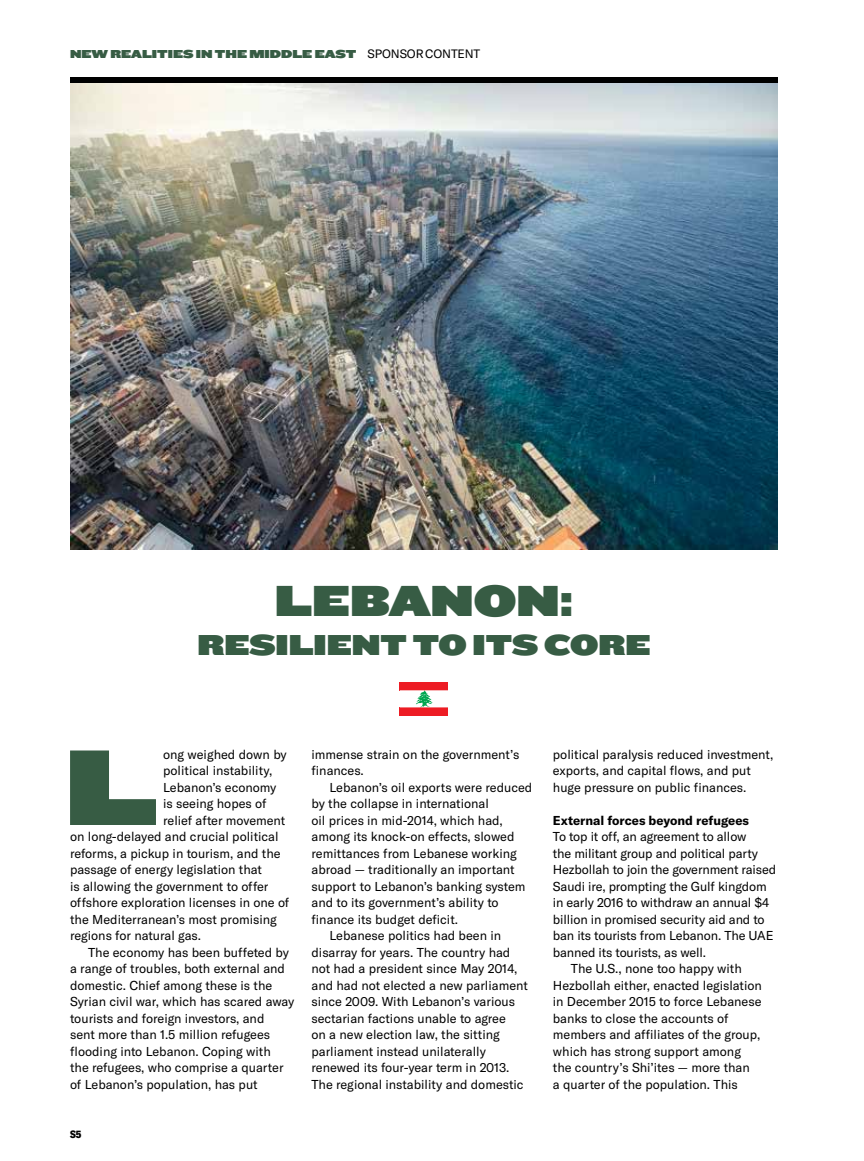
<style>
.page{position:relative;width:864px;height:1161px;background:#fff}
.page>*{position:absolute;margin:0;border:0;box-sizing:border-box;transform-origin:0 0}
.t1{font:111.9px "Knockout HTF94 Ultmt Sumo";color:#375c44}
.t2{font:45.15px "Knockout HTF94 Ultmt Sumo";color:#375c44}
.t3{font:30px "Knockout HTF94 Ultmt Sumo";color:#375c44}
.t4{font:12.75px/16.5px "GT America";color:#000}
.t5{font:700 12.75px "GT America";color:#000}
.t6{font:12px "Knockout HTF94 Ultmt Sumo";color:#375c44}
.t7{font:12px "GT America";letter-spacing:-.01em;color:#000}
.t8{font:900 condensed 10.5px "GT America";color:#000}
</style>
<div class="page">
<img style="left:70px;top:82px;width:708px;height:467px">
<div style="left:400px;top:682px;width:48px;height:8px;background:#ed1c24"></div>
<div style="left:400px;top:707px;width:48px;height:9px;background:#ed1c24"></div>
<svg style="left:400px;top:690px;width:48px;height:17px"></svg>
<div style="left:70px;top:77px;width:708px;height:5px;background:#000"></div>
<p class="t6" style="left:70px;top:47px;width:288px">NEW REALITIES IN THE MIDDLE EAST</p>
<p class="t7" style="left:368px;top:47px;width:114px">SPONSOR CONTENT</p>
<h2 class="t2" style="left:275px;top:575px;width:299px">LEBANON:</h2>
<h3 class="t3" style="left:198px;top:628px;width:454px">RESILIENT TO ITS CORE</h3>
<h1 class="t1" style="left:65px;top:724px;width:94px">L</h1>
<p class="t4" style="left:163px;top:746px;width:125px">ong weighed down by</p>
<p class="t4" style="left:163px;top:763px;width:111px">political instability,</p>
<p class="t4" style="left:163px;top:779px;width:115px">Lebanon’s economy</p>
<p class="t4" style="left:163px;top:796px;width:105px">is seeing hopes of</p>
<p class="t4" style="left:163px;top:812px;width:124px">relief after movement</p>
<p class="t4" style="left:70px;top:829px;width:210px">on long-delayed and crucial political</p>
<p class="t4" style="left:70px;top:845px;width:212px">reforms, a pickup in tourism, and the</p>
<p class="t4" style="left:70px;top:862px;width:193px">passage of energy legislation that</p>
<p class="t4" style="left:70px;top:878px;width:200px">is allowing the government to offer</p>
<p class="t4" style="left:70px;top:895px;width:221px">offshore exploration licenses in one of</p>
<p class="t4" style="left:70px;top:911px;width:208px">the Mediterranean’s most promising</p>
<p class="t4" style="left:70px;top:928px;width:133px">regions for natural gas.</p>
<p class="t4" style="left:88px;top:944px;width:202px">The economy has been buffeted by</p>
<p class="t4" style="left:70px;top:961px;width:217px">a range of troubles, both external and</p>
<p class="t4" style="left:70px;top:977px;width:204px">domestic. Chief among these is the</p>
<p class="t4" style="left:70px;top:994px;width:226px">Syrian civil war, which has scared away</p>
<p class="t4" style="left:70px;top:1010px;width:196px">tourists and foreign investors, and</p>
<p class="t4" style="left:70px;top:1027px;width:202px">sent more than 1.5 million refugees</p>
<p class="t4" style="left:70px;top:1043px;width:202px">flooding into Lebanon. Coping with</p>
<p class="t4" style="left:70px;top:1060px;width:215px">the refugees, who comprise a quarter</p>
<p class="t4" style="left:70px;top:1076px;width:189px">of Lebanon’s population, has put</p>
<p class="t8" style="left:70px;top:1127px;width:13px">S5</p>
<p class="t4" style="left:312px;top:746px;width:209px">immense strain on the government’s finances.</p>
<p class="t4" style="left:330px;top:779px;width:204px">Lebanon’s oil exports were reduced</p>
<p class="t4" style="left:312px;top:796px;width:179px">by the collapse in international</p>
<p class="t4" style="left:312px;top:812px;width:193px">oil prices in mid-2014, which had,</p>
<p class="t4" style="left:312px;top:829px;width:205px">among its knock-on effects, slowed</p>
<p class="t4" style="left:312px;top:845px;width:207px">remittances from Lebanese working</p>
<p class="t4" style="left:312px;top:862px;width:205px">abroad — traditionally an important</p>
<p class="t4" style="left:312px;top:878px;width:216px">support to Lebanon’s banking system</p>
<p class="t4" style="left:312px;top:895px;width:189px">and to its government’s ability to</p>
<p class="t4" style="left:312px;top:911px;width:148px">finance its budget deficit.</p>
<p class="t4" style="left:330px;top:928px;width:173px">Lebanese politics had been in</p>
<p class="t4" style="left:312px;top:944px;width:200px">disarray for years. The country had</p>
<p class="t4" style="left:312px;top:961px;width:208px">not had a president since May 2014,</p>
<p class="t4" style="left:312px;top:977px;width:218px">and had not elected a new parliament</p>
<p class="t4" style="left:312px;top:994px;width:205px">since 2009. With Lebanon’s various</p>
<p class="t4" style="left:312px;top:1010px;width:196px">sectarian factions unable to agree</p>
<p class="t4" style="left:312px;top:1027px;width:190px">on a new election law, the sitting</p>
<p class="t4" style="left:312px;top:1043px;width:176px">parliament instead unilaterally</p>
<p class="t4" style="left:312px;top:1060px;width:199px">renewed its four-year term in 2013.</p>
<p class="t4" style="left:312px;top:1076px;width:214px">The regional instability and domestic</p>
<p class="t4" style="left:553px;top:746px;width:222px">political paralysis reduced investment, exports, and capital flows, and put huge pressure on public finances.</p>
<p class="t5" style="left:553px;top:812px;width:198px">External forces beyond refugees</p>
<p class="t4" style="left:553px;top:829px;width:195px">To top it off, an agreement to allow</p>
<p class="t4" style="left:553px;top:845px;width:207px">the militant group and political party</p>
<p class="t4" style="left:553px;top:862px;width:225px">Hezbollah to join the government raised</p>
<p class="t4" style="left:553px;top:878px;width:215px">Saudi ire, prompting the Gulf kingdom</p>
<p class="t4" style="left:553px;top:895px;width:218px">in early 2016 to withdraw an annual $4</p>
<p class="t4" style="left:553px;top:911px;width:213px">billion in promised security aid and to</p>
<p class="t4" style="left:553px;top:928px;width:222px">ban its tourists from Lebanon. The UAE</p>
<p class="t4" style="left:553px;top:944px;width:155px">banned its tourists, as well.</p>
<p class="t4" style="left:571px;top:961px;width:172px">The U.S., none too happy with</p>
<p class="t4" style="left:553px;top:977px;width:211px">Hezbollah either, enacted legislation</p>
<p class="t4" style="left:553px;top:994px;width:210px">in December 2015 to force Lebanese</p>
<p class="t4" style="left:553px;top:1010px;width:177px">banks to close the accounts of</p>
<p class="t4" style="left:553px;top:1027px;width:209px">members and affiliates of the group,</p>
<p class="t4" style="left:553px;top:1043px;width:190px">which has strong support among</p>
<p class="t4" style="left:553px;top:1060px;width:198px">the country’s Shi’ites — more than</p>
<p class="t4" style="left:553px;top:1076px;width:186px">a quarter of the population. This</p>
</div>
